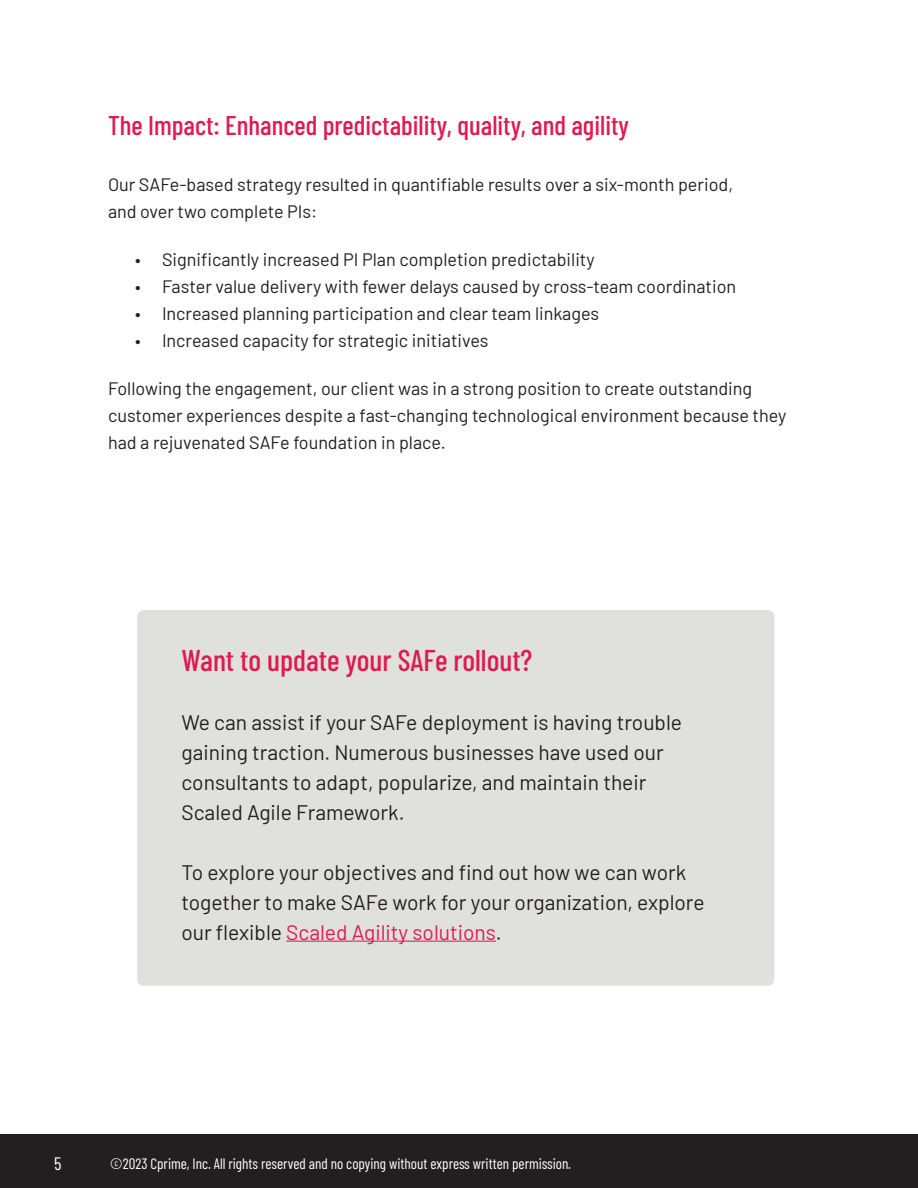
<style>
.page{position:relative;width:918px;height:1188px;background:#fff}
.page>*{position:absolute;margin:0;border:0;box-sizing:border-box;transform-origin:0 0}
.Title_Case{font:500 30px "Barlow Condensed";color:#df1a51}
.Title_Case-2{font:500 27px "Barlow Condensed";color:#df1a51}
.t1{font:21px/30px "Barlow";color:#231f20}
.Title_Case-3{font:18px/27px "Barlow";color:#231f20}
.t2{font:18px "Barlow Condensed";color:#fff}
.Title_Case-4{font:15px "Barlow Condensed";color:#fff}
.s1{color:#df1a51}
</style>
<div class="page">
<div style="left:0;top:1134px;width:918px;height:54px;background:#231f20"></div>
<div style="left:137px;top:610px;width:637px;height:376px;background:#e0e1dd;border-radius:7px"></div>
<hr style="left:286px;top:941px;width:210px;height:1px;background:#df1a51">
<p class="Title_Case-2" style="left:108px;top:106px;width:522px">The Impact: Enhanced predictability, quality, and agility</p>
<p class="Title_Case-3" style="left:108px;top:169px;width:627px">Our SAFe-based strategy resulted in quantifiable results over a six-month period, and over two complete PIs:</p>
<p class="Title_Case-3" style="left:135px;top:244px;width:461px">• Significantly increased PI Plan completion predictability</p>
<p class="Title_Case-3" style="left:135px;top:271px;width:603px">• Faster value delivery with fewer delays caused by cross-team coordination</p>
<p class="Title_Case-3" style="left:135px;top:298px;width:466px">• Increased planning participation and clear team linkages</p>
<p class="Title_Case-3" style="left:135px;top:325px;width:355px">• Increased capacity for strategic initiatives</p>
<p class="Title_Case-3" style="left:108px;top:373px;width:680px">Following the engagement, our client was in a strong position to create outstanding customer experiences despite a fast-changing technological environment because they had a rejuvenated SAFe foundation in place.</p>
<p class="Title_Case" style="left:181px;top:639px;width:352px">Want to update your SAFe rollout?</p>
<p class="t1" style="left:181px;top:705px;width:502px">We can assist if your SAFe deployment is having trouble gaining traction. Numerous businesses have used our consultants to adapt, popularize, and maintain their Scaled Agile Framework.</p>
<p class="t1" style="left:181px;top:855px;width:525px">To explore your objectives and find out how we can work together to make SAFe work for your organization, explore our flexible <span class="s1">Scaled Agility solutions</span>.</p>
<p class="t2" style="left:54px;top:1151px;width:9px">5</p>
<p class="Title_Case-4" style="left:110px;top:1152px;width:462px">©2023 Cprime, Inc. All rights reserved and no copying without express written permission.</p>
</div>
